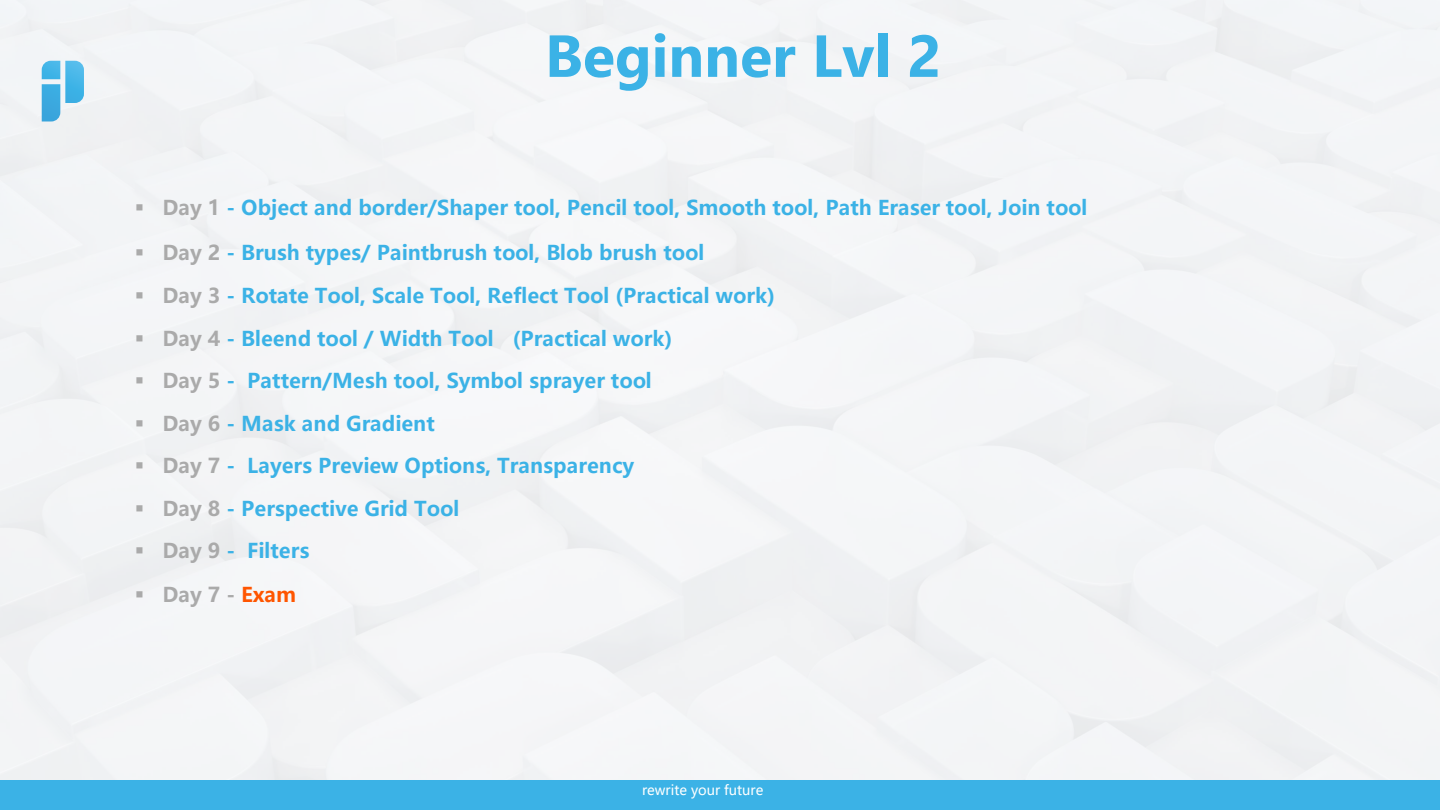
<style>
.page{position:relative;width:1440px;height:810px;background:#fff}
.page>*{position:absolute;margin:0;border:0;box-sizing:border-box;transform-origin:0 0}
.t1{font:700 59.25px "Segoe UI";color:#3bb2e6}
.t2{font:700 20.25px "Microsoft Ya Hei UI";color:#3bb2e6}
.t3{font:700 20.25px "Microsoft Ya Hei UI";color:#aaa}
.t4{font:13.5px "Microsoft Ya Hei UI";color:#fff}
.s1{font-style:inherit}
.s2{color:#aaa}
.s3{color:#f50}
</style>
<div class="page">
<div style="left:0;top:0;width:1440px;height:809px;background:#f3f5f7"></div>
<div style="left:1px;top:780px;width:1439px;height:30px;background:#3bb2e6"></div>
<svg style="left:42px;top:61px;width:42px;height:61px"></svg>
<h1 class="t1" style="left:545px;top:0;width:398px">Beginner <span class="s1">Lvl 2</span></h1>
<p class="t2" style="left:135px;top:194px;width:954px"><span class="s2">▪ Day 1</span> - Object and border/Shaper tool, Pencil tool, Smooth tool, Path Eraser tool, Join tool</p>
<p class="t2" style="left:135px;top:239px;width:571px"><span class="s2">▪ Day 2</span> - Brush types/ Paintbrush tool, Blob brush tool</p>
<p class="t2" style="left:135px;top:282px;width:642px"><span class="s2">▪ Day 3</span> - Rotate Tool, Scale Tool, Reflect Tool (Practical work)</p>
<p class="t2" style="left:135px;top:324px;width:539px"><span class="s2">▪ Day 4</span> - Bleend tool / Width Tool (Practical work)</p>
<p class="t2" style="left:135px;top:367px;width:519px"><span class="s2">▪ Day 5</span> - Pattern/Mesh tool, Symbol sprayer tool</p>
<p class="t2" style="left:135px;top:410px;width:302px"><span class="s2">▪ Day 6</span> - Mask and Gradient</p>
<p class="t2" style="left:135px;top:451px;width:501px"><span class="s2">▪ Day 7</span> - Layers Preview Options, Transparency</p>
<p class="t2" style="left:135px;top:494px;width:326px"><span class="s2">▪ Day 8</span> - Perspective Grid Tool</p>
<p class="t2" style="left:135px;top:537px;width:176px"><span class="s2">▪ Day 9</span> - Filters</p>
<p class="t3" style="left:135px;top:581px;width:163px">▪ Day 7 - <span class="s3">Exam</span></p>
<p class="t4" style="left:642px;top:781px;width:123px">rewrite your future</p>
</div>
